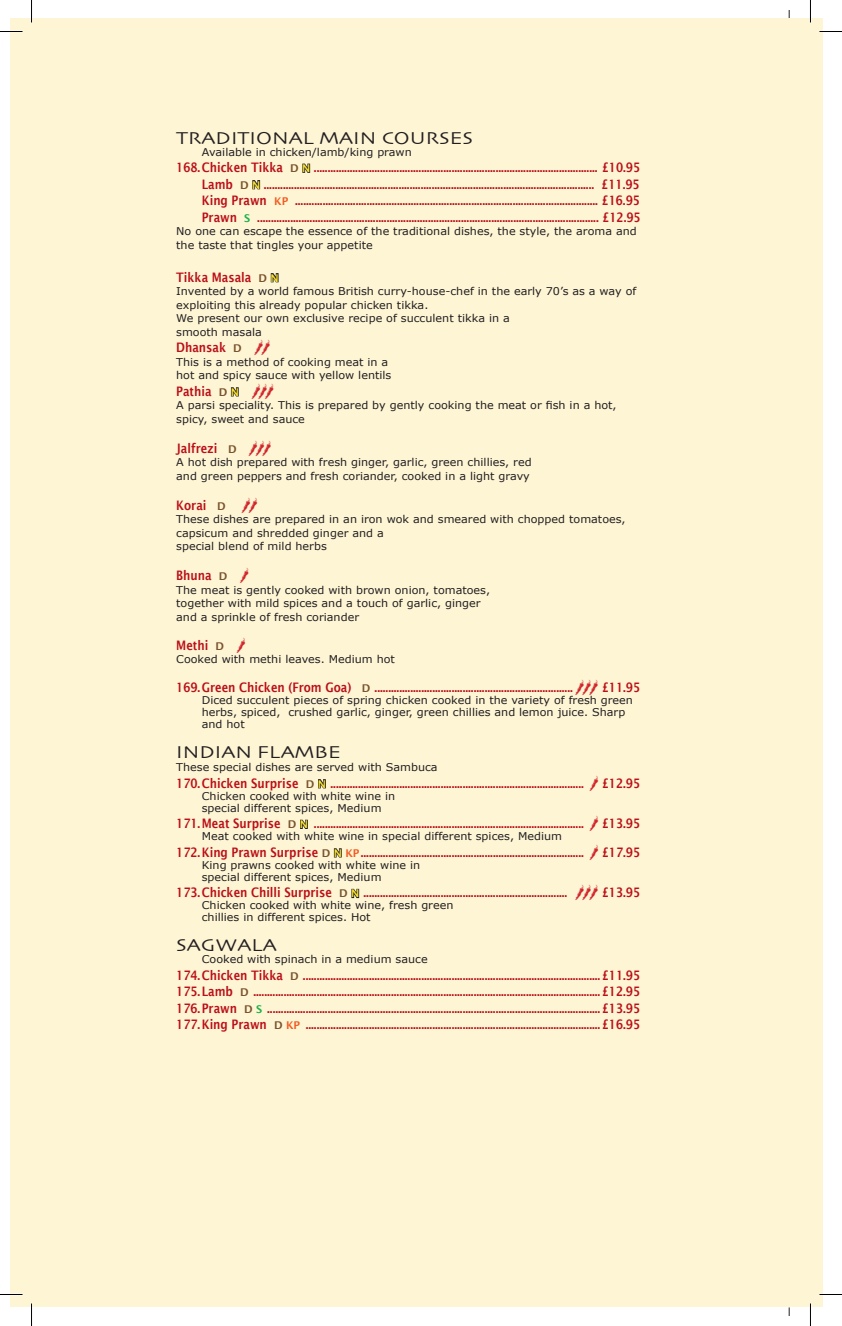
<style>
.page{position:relative;width:842px;height:1326px;background:#fff}
.page>*{position:absolute;margin:0;border:0;box-sizing:border-box;transform-origin:0 0}
.t1{font:18px "Skia";color:#231f20;scale:1.17 1}
.t2{font:600 13.05px/16.5px "Lucida Sans";color:#bb1018;text-align:justify;scale:.85 1}
.t3{font:10.65px/13.5px "Verdana";color:#231f20;scale:1.04 1}
.s1{font-size:10.65px;color:#7a542d}
.s2{font-size:10.65px;color:#fae22c}
.s3{font-size:10.65px;color:#f25b21}
.s4{font-size:10.65px;color:#1eb14b}
</style>
<div class="page">
<div style="left:10px;top:19px;width:812px;height:1288px;background:#fef5d5"></div>
<svg style="left:302px;top:163px;width:9px;height:10px"></svg>
<svg style="left:252px;top:180px;width:9px;height:10px"></svg>
<svg style="left:270px;top:273px;width:9px;height:10px"></svg>
<svg style="left:230px;top:387px;width:9px;height:10px"></svg>
<svg style="left:318px;top:779px;width:8px;height:10px"></svg>
<svg style="left:300px;top:819px;width:8px;height:10px"></svg>
<svg style="left:333px;top:848px;width:9px;height:10px"></svg>
<svg style="left:351px;top:888px;width:9px;height:11px"></svg>
<hr style="left:0;top:1293px;width:22px;height:2px;background:#fff">
<hr style="left:819px;top:1293px;width:22px;height:2px;background:#fff">
<hr style="left:809px;top:0;width:2px;height:23px;background:#fff">
<hr style="left:809px;top:1303px;width:2px;height:23px;background:#fff">
<svg style="left:0;top:31px;width:22px;height:1px"></svg>
<svg style="left:819px;top:31px;width:22px;height:1px"></svg>
<svg style="left:0;top:1294px;width:22px;height:1px"></svg>
<svg style="left:819px;top:1294px;width:22px;height:1px"></svg>
<svg style="left:31px;top:0;width:1px;height:23px"></svg>
<svg style="left:31px;top:1303px;width:1px;height:23px"></svg>
<h1 class="t1" style="left:176px;top:127px;width:255px">TRADITIONAL MAIN COURSES</h1>
<p class="t3" style="left:202px;top:145px;width:203px">Available in chicken/lamb/king prawn</p>
<p class="t2" style="left:202px;top:159px;width:517px;text-indent:-26px">168.Chicken Tikka <span class="s1">D</span> <span class="s2">N</span> ....................................................................................................... £10.95<br>Lamb <span class="s1">D</span> <span class="s2">N</span> ........................................................................................................................ £11.95<br>King Prawn <span class="s3">KP</span> .............................................................................................................. £16.95<br>Prawn <span class="s4">S</span> ............................................................................................................................ £12.95</p>
<p class="t3" style="left:176px;top:224px;width:444px">No one can escape the essence of the traditional dishes, the style, the aroma and the taste that tingles your appetite</p>
<p class="t2" style="left:176px;top:269px;width:122px">Tikka Masala <span class="s1">D</span> <span class="s2">N</span></p>
<p class="t3" style="left:176px;top:284px;width:444px">Invented by a world famous British curry-house-chef in the early 70’s as a way of exploiting this already popular chicken tikka.<br>We present our own exclusive recipe of succulent tikka in a<br>smooth masala</p>
<p class="t2" style="left:176px;top:339px;width:79px">Dhansak <span class="s1">D</span></p>
<p class="t3" style="left:176px;top:355px;width:208px">This is a method of cooking meat in a hot and spicy sauce with yellow lentils</p>
<p class="t2" style="left:176px;top:383px;width:75px">Pathia <span class="s1">D</span> <span class="s2">N</span></p>
<p class="t3" style="left:176px;top:398px;width:425px">A parsi speciality. This is prepared by gently cooking the meat or fish in a hot, spicy, sweet and sauce</p>
<p class="t2" style="left:176px;top:440px;width:73px">Jalfrezi <span class="s1">D</span></p>
<p class="t3" style="left:176px;top:456px;width:343px">A hot dish prepared with fresh ginger, garlic, green chillies, red and green peppers and fresh coriander, cooked in a light gravy</p>
<p class="t2" style="left:176px;top:497px;width:60px">Korai <span class="s1">D</span></p>
<p class="t3" style="left:176px;top:513px;width:433px">These dishes are prepared in an iron wok and smeared with chopped tomatoes, capsicum and shredded ginger and a<br>special blend of mild herbs</p>
<p class="t2" style="left:176px;top:567px;width:62px">Bhuna <span class="s1">D</span></p>
<p class="t3" style="left:176px;top:583px;width:303px">The meat is gently cooked with brown onion, tomatoes, together with mild spices and a touch of garlic, ginger and a sprinkle of fresh coriander</p>
<p class="t2" style="left:176px;top:636px;width:58px">Methi <span class="s1">D</span></p>
<p class="t3" style="left:176px;top:652px;width:212px">Cooked with methi leaves. Medium hot</p>
<p class="t2" style="left:176px;top:679px;width:468px">169.Green Chicken (From Goa) <span class="s1">D</span> ........................................................................</p>
<p class="t2" style="left:601px;top:679px;width:47px">£11.95</p>
<p class="t3" style="left:202px;top:694px;width:416px;line-height:12px">Diced succulent pieces of spring chicken cooked in the variety of fresh green herbs, spiced, crushed garlic, ginger, green chillies and lemon juice. Sharp and hot</p>
<h1 class="t1" style="left:176px;top:741px;width:142px">INDIAN FLAMBE</h1>
<p class="t3" style="left:176px;top:760px;width:253px">These special dishes are served with Sambuca</p>
<p class="t2" style="left:176px;top:775px;width:481px">170.Chicken Surprise <span class="s1">D</span> <span class="s2">N</span> ............................................................................................</p>
<p class="t2" style="left:601px;top:775px;width:47px">£12.95</p>
<p class="t3" style="left:202px;top:790px;width:187px;line-height:12px">Chicken cooked with white wine in special different spices, Medium</p>
<p class="t2" style="left:176px;top:815px;width:481px">171.Meat Surprise <span class="s1">D</span> <span class="s2">N</span> ..................................................................................................</p>
<p class="t2" style="left:601px;top:815px;width:47px">£13.95</p>
<p class="t3" style="left:202px;top:829px;width:348px">Meat cooked with white wine in special different spices, Medium</p>
<p class="t2" style="left:176px;top:844px;width:481px">172.King Prawn Surprise <span class="s1">D</span> <span class="s2">N</span> <span class="s3">KP</span>.................................................................................</p>
<p class="t2" style="left:601px;top:844px;width:47px">£17.95</p>
<p class="t3" style="left:202px;top:859px;width:211px;line-height:12px">King prawns cooked with white wine in special different spices, Medium</p>
<p class="t2" style="left:176px;top:884px;width:461px">173.Chicken Chilli Surprise <span class="s1">D</span> <span class="s2">N</span> ..........................................................................</p>
<p class="t2" style="left:601px;top:884px;width:47px">£13.95</p>
<p class="t3" style="left:202px;top:899px;width:243px;line-height:12px">Chicken cooked with white wine, fresh green chillies in different spices. Hot</p>
<h1 class="t1" style="left:176px;top:935px;width:87px">SAGWALA</h1>
<p class="t3" style="left:202px;top:952px;width:218px">Cooked with spinach in a medium sauce</p>
<p class="t2" style="left:176px;top:967px;width:547px">174.Chicken Tikka <span class="s1">D</span> ............................................................................................................£11.95<br>175.Lamb <span class="s1">D</span> ..............................................................................................................................£12.95<br>176.Prawn <span class="s1">D</span> <span class="s4">S</span> .........................................................................................................................£13.95<br>177.King Prawn <span class="s1">D</span> <span class="s3">KP</span> ...........................................................................................................£16.95</p>
</div>
